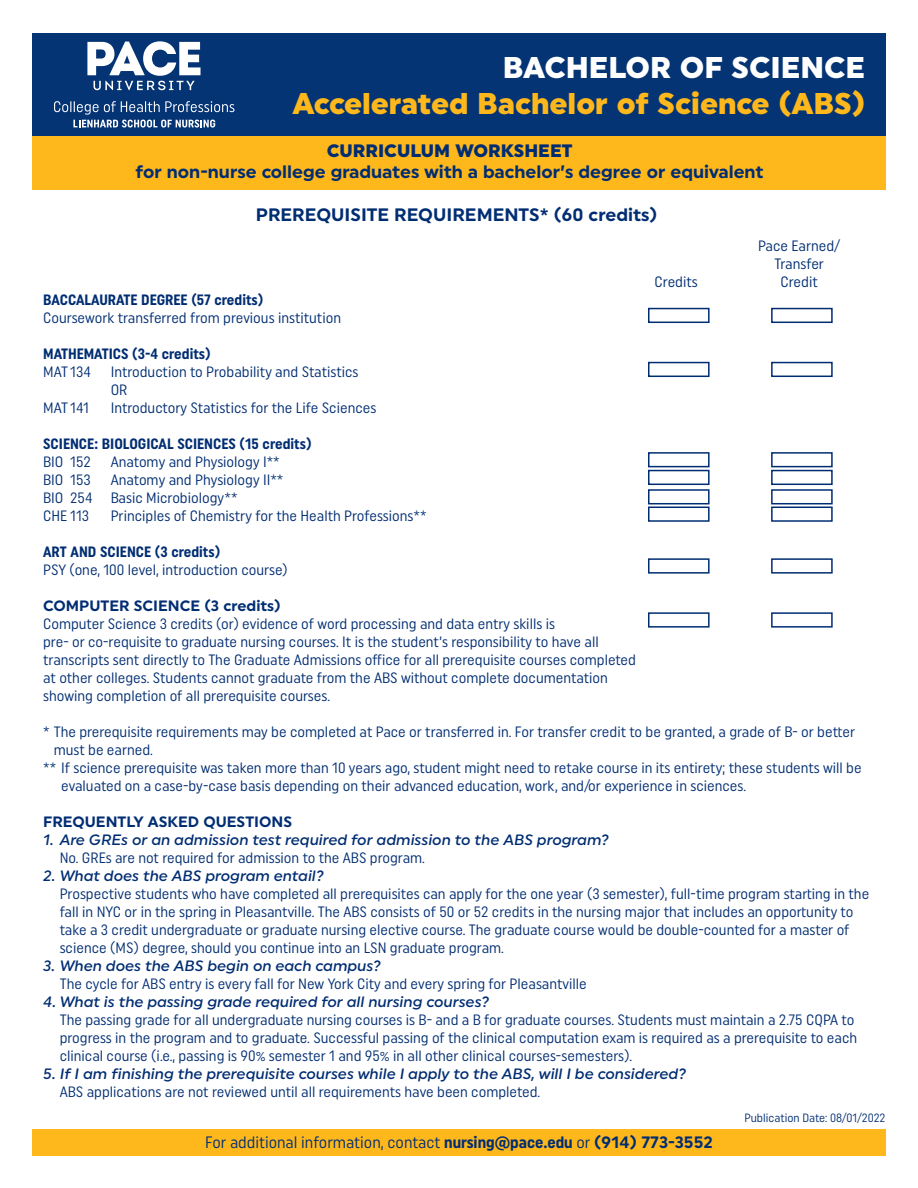
<style>
.page{position:relative;width:918px;height:1188px;background:#fff}
.page>*{position:absolute;margin:0;border:0;box-sizing:border-box;transform-origin:0 0}
.t1{font:900 30px "Uniform";color:#ffb81c}
.t2{font:900 30px "Uniform";color:#fff}
.t3{font:700 18px "Uniform";color:#002d72}
.t4{font:900 18px "Uniform";color:#002d72}
.t5{font:condensed 16.5px "Uniform";color:#002d72}
.t6{font:condensed 15px/18px "Uniform";color:#002d72}
.t7{font:italic 500 15px "Uniform";color:#002d72}
.t8{font:700 condensed 15px "Uniform";color:#002d72}
.t9{font:700 15px "Uniform";color:#002d72}
.t10{font:condensed 12px "Uniform";color:#002d72}
.s1{font-weight:500;font-style:italic;font-stretch:normal}
.s2{font-weight:700}
.s3{font-weight:700;font-stretch:normal}
</style>
<div class="page">
<div style="left:32px;top:33px;width:854px;height:103px;background:#053474"></div>
<svg style="left:87px;top:41px;width:114px;height:49px"></svg>
<svg style="left:54px;top:101px;width:180px;height:27px"></svg>
<div style="left:32px;top:136px;width:853px;height:54px;background:#ffb81c"></div>
<div style="left:32px;top:1129px;width:854px;height:27px;background:#ffb81c"></div>
<div style="left:648px;top:362px;width:62px;height:15px;border:2px solid #002d72"></div>
<div style="left:771px;top:362px;width:62px;height:15px;border:2px solid #002d72"></div>
<div style="left:648px;top:452px;width:62px;height:15px;border:2px solid #002d72"></div>
<div style="left:771px;top:452px;width:62px;height:15px;border:2px solid #002d72"></div>
<div style="left:771px;top:558px;width:62px;height:16px;border:2px solid #002d72"></div>
<div style="left:771px;top:489px;width:62px;height:15px;border:2px solid #002d72"></div>
<div style="left:771px;top:470px;width:62px;height:15px;border:2px solid #002d72"></div>
<div style="left:648px;top:612px;width:62px;height:16px;border:2px solid #002d72"></div>
<div style="left:648px;top:558px;width:62px;height:16px;border:2px solid #002d72"></div>
<div style="left:648px;top:489px;width:62px;height:15px;border:2px solid #002d72"></div>
<div style="left:648px;top:470px;width:62px;height:15px;border:2px solid #002d72"></div>
<div style="left:771px;top:612px;width:62px;height:16px;border:2px solid #002d72"></div>
<div style="left:771px;top:308px;width:62px;height:15px;border:2px solid #002d72"></div>
<div style="left:648px;top:308px;width:62px;height:15px;border:2px solid #002d72"></div>
<div style="left:771px;top:507px;width:62px;height:15px;border:2px solid #002d72"></div>
<div style="left:648px;top:507px;width:62px;height:15px;border:2px solid #002d72"></div>
<p class="t2" style="left:503px;top:49px;width:364px">BACHELOR OF SCIENCE</p>
<p class="t1" style="left:292px;top:85px;width:574px">Accelerated Bachelor of Science (ABS)</p>
<p class="t4" style="left:327px;top:140px;width:247px">CURRICULUM WORKSHEET</p>
<p class="t3" style="left:136px;top:161px;width:629px">for non-nurse college graduates with a bachelor’s degree or equivalent</p>
<p class="t3" style="left:256px;top:204px;width:403px">PREREQUISITE REQUIREMENTS* (60 credits)</p>
<p class="t6" style="left:758px;top:236px;width:84px">Pace Earned/</p>
<p class="t6" style="left:774px;top:254px;width:51px">Transfer</p>
<p class="t6" style="left:655px;top:272px;width:45px">Credits</p>
<p class="t6" style="left:781px;top:272px;width:39px">Credit</p>
<p class="t8" style="left:43px;top:291px;width:222px">BACCALAURATE DEGREE (57 credits)</p>
<p class="t6" style="left:43px;top:308px;width:299px">Coursework transferred from previous institution</p>
<p class="t8" style="left:43px;top:345px;width:169px">MATHEMATICS (3-4 credits)</p>
<p class="t6" style="left:43px;top:362px;width:49px">MAT 134</p>
<p class="t6" style="left:111px;top:362px;width:249px">Introduction to Probability and Statistics</p>
<p class="t6" style="left:111px;top:380px;width:18px">OR</p>
<p class="t6" style="left:43px;top:398px;width:47px">MAT 141</p>
<p class="t6" style="left:111px;top:398px;width:267px">Introductory Statistics for the Life Sciences</p>
<p class="t8" style="left:43px;top:435px;width:270px">SCIENCE: BIOLOGICAL SCIENCES (15 credits)</p>
<p class="t6" style="left:43px;top:452px;width:49px">BIO 152</p>
<p class="t6" style="left:111px;top:452px;width:171px">Anatomy and Physiology I**</p>
<p class="t6" style="left:43px;top:470px;width:49px">BIO 153</p>
<p class="t6" style="left:111px;top:470px;width:174px">Anatomy and Physiology II**</p>
<p class="t6" style="left:43px;top:488px;width:196px">BIO 254 Basic Microbiology**</p>
<p class="t6" style="left:43px;top:506px;width:48px">CHE 113</p>
<p class="t6" style="left:111px;top:506px;width:317px">Principles of Chemistry for the Health Professions**</p>
<p class="t8" style="left:43px;top:543px;width:179px">ART AND SCIENCE (3 credits)</p>
<p class="t6" style="left:43px;top:560px;width:246px">PSY (one, 100 level, introduction course)</p>
<p class="t9" style="left:43px;top:597px;width:239px">COMPUTER SCIENCE (3 credits)</p>
<p class="t6" style="left:43px;top:614px;width:594px">Computer Science 3 credits (or) evidence of word processing and data entry skills is<br>pre- or co-requisite to graduate nursing courses. It is the student’s responsibility to have all transcripts sent directly to The Graduate Admissions office for all prerequisite courses completed at other colleges. Students cannot graduate from the ABS without complete documentation showing completion of all prerequisite courses.</p>
<p class="t6" style="left:54px;top:722px;width:803px;text-indent:-10px">* The prerequisite requirements may be completed at Pace or transferred in. For transfer credit to be granted, a grade of B- or better must be earned.</p>
<p class="t6" style="left:61px;top:758px;width:802px;text-indent:-18px">** If science prerequisite was taken more than 10 years ago, student might need to retake course in its entirety; these students will be evaluated on a case-by-case basis depending on their advanced education, work, and/or experience in sciences.</p>
<p class="t9" style="left:43px;top:813px;width:250px">FREQUENTLY ASKED QUESTIONS</p>
<p class="t7" style="left:43px;top:831px;width:567px">1. Are GREs or an admission test required for admission to the ABS program?</p>
<p class="t6" style="left:60px;top:848px;width:367px">No. GREs are not required for admission to the ABS program.</p>
<p class="t7" style="left:43px;top:867px;width:282px">2. What does the ABS program entail?</p>
<p class="t6" style="left:60px;top:884px;width:811px">Prospective students who have completed all prerequisites can apply for the one year (3 semester), full-time program starting in the fall in NYC or in the spring in Pleasantville. The ABS consists of 50 or 52 credits in the nursing major that includes an opportunity to take a 3 credit undergraduate or graduate nursing elective course. The graduate course would be double-counted for a master of science (MS) degree, should you continue into an LSN graduate program.</p>
<p class="t6" style="left:60px;top:956px;width:529px;text-indent:-16px"><span class="s1">3. When does the ABS begin on each campus?<br></span>The cycle for ABS entry is every fall for New York City and every spring for Pleasantville</p>
<p class="t7" style="left:43px;top:993px;width:448px">4. What is the passing grade required for all nursing courses?</p>
<p class="t6" style="left:60px;top:1010px;width:799px">The passing grade for all undergraduate nursing courses is B- and a B for graduate courses. Students must maintain a 2.75 CQPA to progress in the program and to graduate. Successful passing of the clinical computation exam is required as a prerequisite to each clinical course (i.e., passing is 90% semester 1 and 95% in all other clinical courses-semesters).</p>
<p class="t7" style="left:43px;top:1065px;width:645px">5. If I am finishing the prerequisite courses while I apply to the ABS, will I be considered?</p>
<p class="t6" style="left:60px;top:1082px;width:482px">ABS applications are not reviewed until all requirements have been completed.</p>
<p class="t5" style="left:205px;top:1133px;width:509px">For additional information, contact <span class="s2">nursing@pace.edu</span> or <span class="s3">(914) 773-3552</span></p>
<p class="t10" style="left:744px;top:1111px;width:143px">Publication Date: 08/01/2022</p>
</div>
